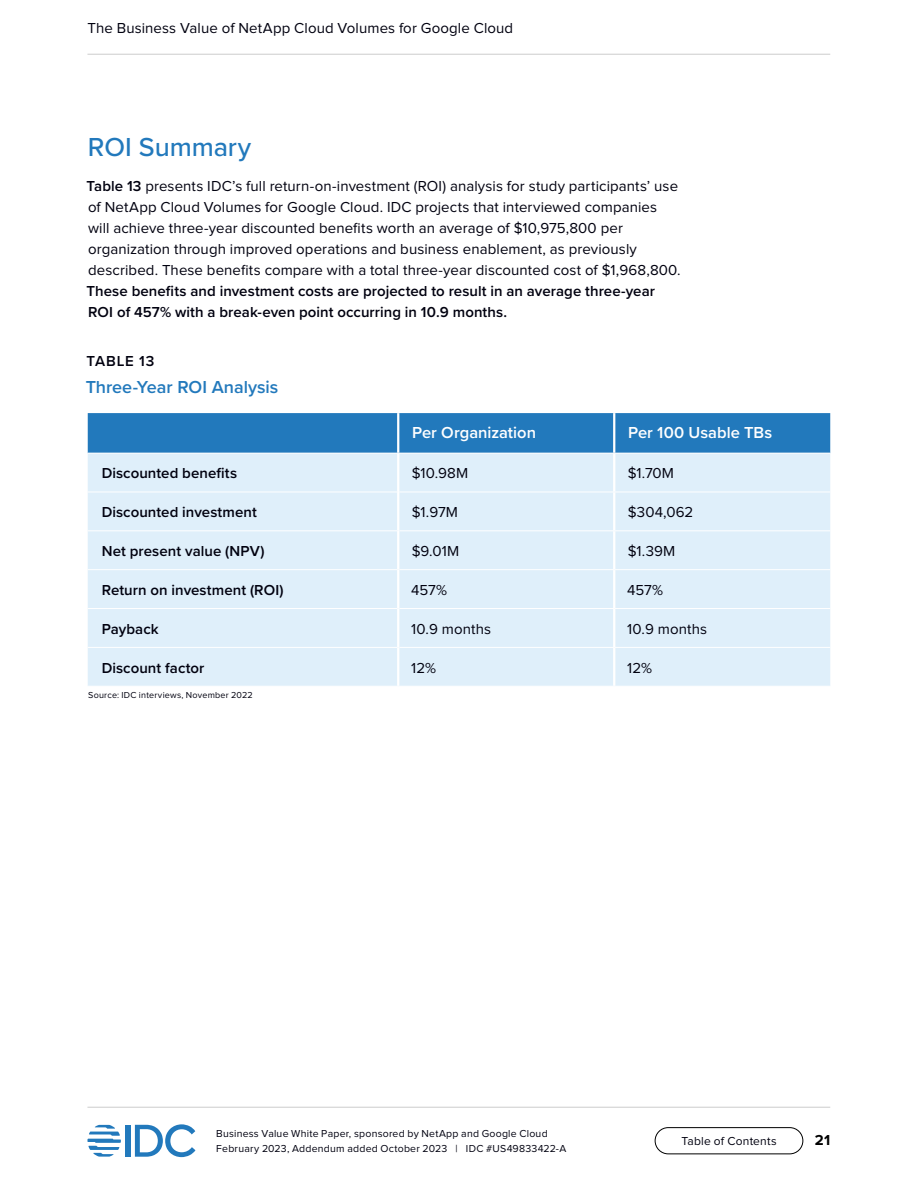
<style>
.page{position:relative;width:918px;height:1188px;background:#fff}
.page>*{position:absolute;margin:0;border:0;box-sizing:border-box;transform-origin:0 0}
.H3_-__0_25{font:500 27px "Proxima Nova";letter-spacing:-.005em;color:#2279bc}
.Table_-_Heading{font:600 18px "Proxima Nova";letter-spacing:-.005em;color:#2279bc}
.Table_-_Column_title__left_align{font:600 16.5px "Proxima Nova";color:#fff}
.Table_-_Text__left_align{font:15px/21px "Proxima Nova";letter-spacing:.005em;color:#01010f}
.Table___Row_title{font:600 15px "Proxima Nova";letter-spacing:.005em;color:#01010f}
.Table_-_Identifier{font:600 15px "Proxima Nova";letter-spacing:.055em;color:#01010f}
.t1{font:700 15px "Proxima Nova";color:#000}
.t2{font:12px "Proxima Nova";letter-spacing:.015em;color:#01010f}
.t3{font:10.5px/15px "Proxima Nova";letter-spacing:.02em;color:#01010f}
.Table_-_Notes_and_sources{font:9px "Proxima Nova";letter-spacing:.025em;color:#01010f}
.s1{font-weight:600}
</style>
<div class="page">
<div style="left:126px;top:1125px;width:5px;height:32px;background:#2279bc"></div>
<svg style="left:135px;top:1124px;width:60px;height:33px"></svg>
<svg style="left:87px;top:1125px;width:34px;height:32px"></svg>
<div style="left:655px;top:1127px;width:148px;height:27px;border:1px solid #000;border-radius:13px"></div>
<hr style="left:87px;top:54px;width:743px;height:1px;background:#ccc">
<hr style="left:87px;top:1107px;width:743px;height:1px;background:#ccc">
<div style="left:88px;top:413px;width:742px;height:40px;background:#2279bc"></div>
<div style="left:88px;top:454px;width:742px;height:232px;background:#dfeffa"></div>
<hr style="left:397px;top:413px;width:2px;height:40px;background:#fff">
<hr style="left:613px;top:413px;width:2px;height:40px;background:#fff">
<hr style="left:613px;top:454px;width:2px;height:38px;background:#fff">
<hr style="left:613px;top:492px;width:2px;height:38px;background:#fff">
<hr style="left:613px;top:531px;width:2px;height:38px;background:#fff">
<hr style="left:613px;top:570px;width:2px;height:38px;background:#fff">
<hr style="left:613px;top:609px;width:2px;height:38px;background:#fff">
<hr style="left:613px;top:648px;width:2px;height:38px;background:#fff">
<hr style="left:88px;top:492px;width:309px;height:1px;background:#fff">
<hr style="left:399px;top:492px;width:215px;height:1px;background:#fff">
<hr style="left:614px;top:492px;width:216px;height:1px;background:#fff">
<hr style="left:88px;top:530px;width:309px;height:1px;background:#fff">
<hr style="left:399px;top:530px;width:215px;height:1px;background:#fff">
<hr style="left:614px;top:530px;width:216px;height:1px;background:#fff">
<hr style="left:88px;top:569px;width:309px;height:1px;background:#fff">
<hr style="left:399px;top:569px;width:215px;height:1px;background:#fff">
<hr style="left:614px;top:569px;width:216px;height:1px;background:#fff">
<hr style="left:88px;top:608px;width:309px;height:1px;background:#fff">
<hr style="left:399px;top:608px;width:215px;height:1px;background:#fff">
<hr style="left:614px;top:608px;width:216px;height:1px;background:#fff">
<hr style="left:88px;top:647px;width:309px;height:1px;background:#fff">
<hr style="left:399px;top:647px;width:215px;height:1px;background:#fff">
<hr style="left:614px;top:647px;width:216px;height:1px;background:#fff">
<hr style="left:397px;top:454px;width:2px;height:38px;background:#fff">
<hr style="left:397px;top:492px;width:2px;height:39px;background:#fff">
<hr style="left:397px;top:531px;width:2px;height:39px;background:#fff">
<hr style="left:397px;top:570px;width:2px;height:39px;background:#fff">
<hr style="left:397px;top:609px;width:2px;height:38px;background:#fff">
<hr style="left:397px;top:647px;width:2px;height:39px;background:#fff">
<p class="Table_-_Text__left_align" style="left:87px;top:18px;width:427px">The Business Value of NetApp Cloud Volumes for Google Cloud</p>
<p class="H3_-__0_25" style="left:88px;top:127px;width:165px">ROI Summary</p>
<p class="Table_-_Text__left_align" style="left:87px;top:177px;width:596px"><span class="s1">Table 13</span> presents IDC’s full return-on-investment (ROI) analysis for study participants’ use of NetApp Cloud Volumes for Google Cloud. IDC projects that interviewed companies will achieve three-year discounted benefits worth an average of $10,975,800 per organization through improved operations and business enablement, as previously described. These benefits compare with a total three-year discounted cost of $1,968,800.<br><span class="s1">These benefits and investment costs are projected to result in an average three-year ROI of 457% with a break-even point occurring in 10.9 months.</span></p>
<p class="Table_-_Identifier" style="left:87px;top:350px;width:69px">TABLE 13</p>
<p class="Table_-_Heading" style="left:86px;top:374px;width:194px">Three-Year ROI Analysis</p>
<p class="Table_-_Column_title__left_align" style="left:412px;top:420px;width:125px">Per Organization</p>
<p class="Table_-_Column_title__left_align" style="left:628px;top:420px;width:146px">Per 100 Usable TBs</p>
<p class="Table___Row_title" style="left:102px;top:462px;width:137px">Discounted benefits</p>
<p class="Table_-_Text__left_align" style="left:412px;top:464px;width:58px">$10.98M</p>
<p class="Table_-_Text__left_align" style="left:628px;top:464px;width:48px">$1.70M</p>
<p class="Table___Row_title" style="left:102px;top:501px;width:157px">Discounted investment</p>
<p class="Table_-_Text__left_align" style="left:412px;top:502px;width:48px">$1.97M</p>
<p class="Table_-_Text__left_align" style="left:628px;top:502px;width:67px">$304,062</p>
<p class="Table___Row_title" style="left:102px;top:540px;width:164px">Net present value (NPV)</p>
<p class="Table_-_Text__left_align" style="left:412px;top:541px;width:49px">$9.01M</p>
<p class="Table_-_Text__left_align" style="left:628px;top:541px;width:49px">$1.39M</p>
<p class="Table___Row_title" style="left:102px;top:579px;width:183px">Return on investment (ROI)</p>
<p class="Table_-_Text__left_align" style="left:411px;top:580px;width:38px">457%</p>
<p class="Table_-_Text__left_align" style="left:627px;top:580px;width:38px">457%</p>
<p class="Table___Row_title" style="left:102px;top:618px;width:59px">Payback</p>
<p class="Table_-_Text__left_align" style="left:411px;top:619px;width:81px">10.9 months</p>
<p class="Table_-_Text__left_align" style="left:627px;top:619px;width:81px">10.9 months</p>
<p class="Table___Row_title" style="left:102px;top:657px;width:104px">Discount factor</p>
<p class="Table_-_Text__left_align" style="left:411px;top:658px;width:26px">12%</p>
<p class="Table_-_Text__left_align" style="left:627px;top:658px;width:26px">12%</p>
<p class="Table_-_Notes_and_sources" style="left:88px;top:691px;width:166px">Source: IDC interviews, November 2022</p>
<p class="t3" style="left:216px;top:1127px;width:352px">Business Value White Paper, sponsored by NetApp and Google Cloud<br>February 2023, Addendum added October 2023 | IDC #US49833422-A</p>
<p class="t2" style="left:681px;top:1135px;width:97px">Table of Contents</p>
<p class="t1" style="left:815px;top:1129px;width:17px">21</p>
</div>
